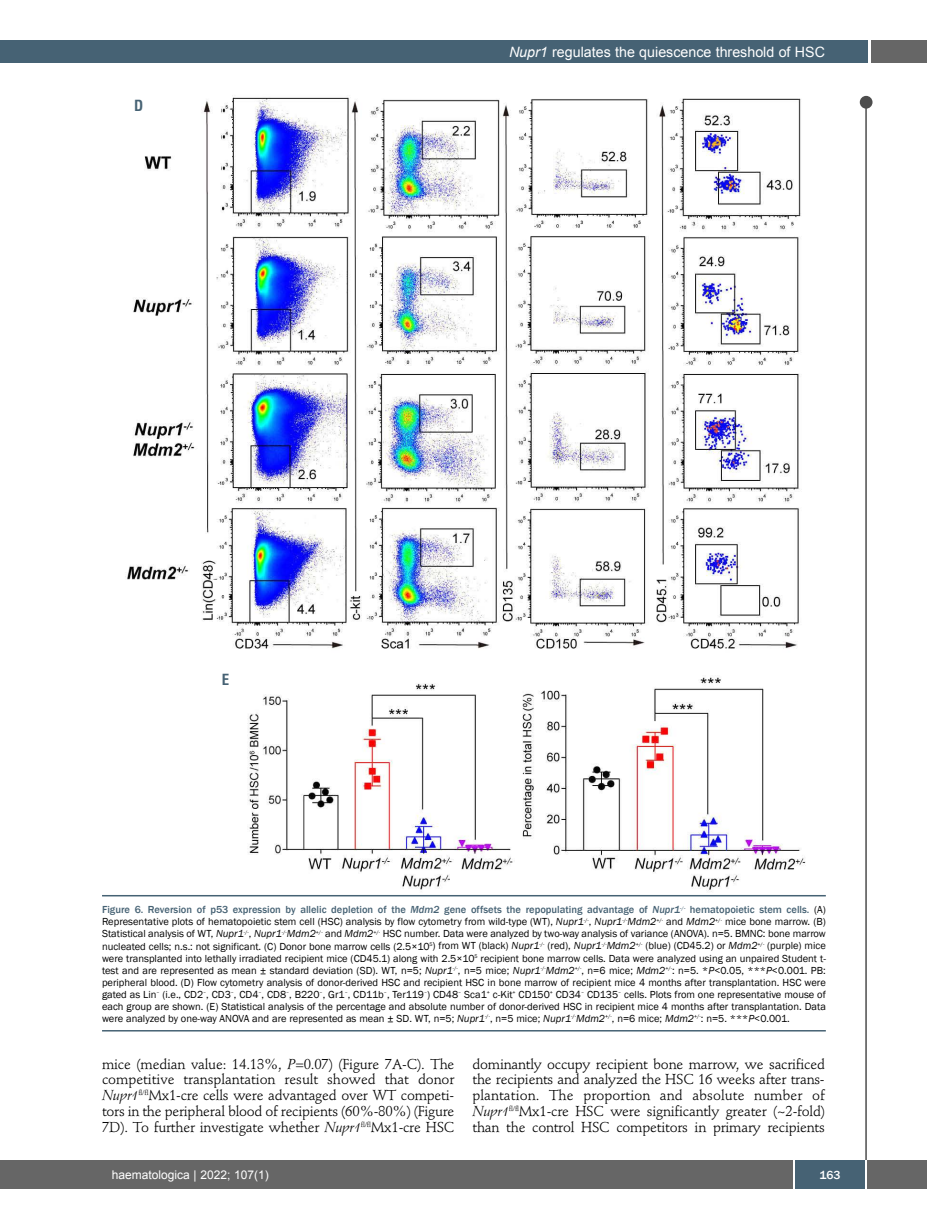
<style>
.page{position:relative;width:927px;height:1225px;background:#fff}
.page>*{position:absolute;margin:0;border:0;box-sizing:border-box;transform-origin:0 0}
.t1{font:700 condensed 15px "Helvetica";color:#466274}
.t2{font:14.25px/15.9px "Stempel Schneidler";letter-spacing:-.015em;color:#000;text-align:justify}
.t3{font:14.25px "Arial";color:#fff}
.t4{font:12px "Arial";color:#fff}
.t5{font:500 12px "Franklin Gothic";color:#fff}
.t6{font:10.5px/12px "Franklin Gothic";color:#000;text-align:justify}
.s1{font-style:italic}
.s2{font-weight:500;color:#466274}
.s3{font-weight:500;font-style:italic;color:#466274}
</style>
<div class="page">
<div style="left:860px;top:96px;width:12px;height:13px;background:#4d4d4d;border-radius:50%"></div>
<hr style="left:865px;top:98px;width:2px;height:1062px;background:#4d4d4d">
<div style="left:871px;top:40px;width:56px;height:22px;background:#666"></div>
<div style="left:18px;top:40px;width:849px;height:22px;background:#466274"></div>
<div style="left:17px;top:1160px;width:910px;height:28px;background:#666"></div>
<div style="left:795px;top:1160px;width:70px;height:28px;background:#466274"></div>
<hr style="left:793px;top:1160px;width:2px;height:28px;background:#fff">
<hr style="left:865px;top:1160px;width:2px;height:28px;background:#fff">
<div style="left:0;top:40px;width:19px;height:22px;background:#466274"></div>
<div style="left:0;top:1160px;width:18px;height:28px;background:#666"></div>
<img style="left:103px;top:95px;width:713px;height:802px">
<hr style="left:102px;top:895px;width:724px;height:1px;background:#466274">
<hr style="left:102px;top:1030px;width:724px;height:1px;background:#466274">
<h1 class="t1" style="left:134px;top:100px;width:11px">D</h1>
<h1 class="t1" style="left:222px;top:674px;width:9px">E</h1>
<h2 class="t3" style="left:509px;top:44px;width:318px"><span class="s1">Nupr1</span> regulates the quiescence threshold of HSC</h2>
<p class="t6" style="left:102px;top:903px;width:725px"><span class="s2">Figure 6. Reversion of p53 expression by allelic depletion of the</span> <span class="s3">Mdm2</span> <span class="s2">gene offsets the repopulating advantage of</span> <span class="s3">Nupr1</span><sup>-/-</sup> <span class="s2">hematopoietic stem cells.</span> (A)<br>Representative plots of hematopoietic stem cell (HSC) analysis by flow cytometry from wild-type (WT), <span class="s1">Nupr1</span><sup>-/-</sup>, <span class="s1">Nupr1</span><sup>-/</sup><sup>-</sup><span class="s1">Mdm2</span><sup>+/-</sup> and <span class="s1">Mdm2</span><sup>+/-</sup> mice bone marrow. (B)<br>Statistical analysis of WT, <span class="s1">Nupr1</span><sup>-/-</sup>, <span class="s1">Nupr1</span><sup>-/</sup><sup>-</sup><span class="s1">Mdm2</span><sup>+/-</sup> and <span class="s1">Mdm2</span><sup>+/-</sup> HSC number. Data were analyzed by two-way analysis of variance (ANOVA). n=5. BMNC: bone marrow nucleated cells; n.s.: not significant. (C) Donor bone marrow cells (2.5×10<sup>5</sup>) from WT (black) <span class="s1">Nupr1</span><sup>-/-</sup> (red), <span class="s1">Nupr1</span><sup>-/</sup><sup>-</sup><span class="s1">Mdm2</span><sup>+/-</sup> (blue) (CD45.2) or <span class="s1">Mdm2</span><sup>+/-</sup> (purple) mice were transplanted into lethally irradiated recipient mice (CD45.1) along with 2.5×10<sup>5</sup> recipient bone marrow cells. Data were analyzed using an unpaired Student t&shy;test and are represented as mean ± standard deviation (SD). WT, n=5; <span class="s1">Nupr1</span><sup>-/-</sup>, n=5 mice; <span class="s1">Nupr1</span><sup>-/</sup><sup>-</sup><span class="s1">Mdm2</span><sup>+/-</sup>, n=6 mice; <span class="s1">Mdm2</span><sup>+/-</sup>: n=5. *<span class="s1">P</span>&lt;0.05, ***<span class="s1">P</span>&lt;0.001. PB: peripheral blood. (D) Flow cytometry analysis of donor-derived HSC and recipient HSC in bone marrow of recipient mice 4 months after transplantation. HSC were gated as Lin<sup>–</sup> (i.e., CD2<sup>–</sup>, CD3<sup>–</sup>, CD4<sup>–</sup>, CD8<sup>–</sup>, B220<sup>–</sup>, Gr1<sup>–</sup>, CD11b<sup>–</sup>, Ter119<sup>–</sup>) CD48<sup>–</sup> Sca1<sup>+</sup> c-Kit<sup>+</sup> CD150<sup>+</sup> CD34<sup>–</sup> CD135<sup>–</sup> cells. Plots from one representative mouse of each group are shown. (E) Statistical analysis of the percentage and absolute number of donor-derived HSC in recipient mice 4 months after transplantation. Data were analyzed by one-way ANOVA and are represented as mean ± SD. WT, n=5; <span class="s1">Nupr1</span><sup>-/-</sup>, n=5 mice; <span class="s1">Nupr1</span><sup>-/</sup><sup>-</sup><span class="s1">Mdm2</span><sup>+/-</sup>, n=6 mice; <span class="s1">Mdm2</span><sup>+/-</sup>: n=5. ***<span class="s1">P</span>&lt;0.001.</p>
<p class="t2" style="left:102px;top:1057px;width:354px">mice (median value: 14.13%, <span class="s1">P</span>=0.07) (Figure 7A-C). The competitive transplantation result showed that donor <span class="s1">Nupr1</span><sup>fl/fl</sup>Mx1-cre cells were advantaged over WT competi&shy;tors in the peripheral blood of recipients (60%-80%) (Figure 7D). To further investigate whether <span class="s1">Nupr1</span><sup>fl/fl</sup>Mx1-cre HSC</p>
<p class="t2" style="left:472px;top:1057px;width:354px">dominantly occupy recipient bone marrow, we sacrificed the recipients and analyzed the HSC 16 weeks after trans&shy;plantation. The proportion and absolute number of <span class="s1">Nupr1</span><sup>fl/fl</sup>Mx1-cre HSC were significantly greater (~2-fold) than the control HSC competitors in primary recipients</p>
<p class="t4" style="left:112px;top:1168px;width:158px">haematologica | 2022; 107(1)</p>
<p class="t5" style="left:819px;top:1167px;width:22px">163</p>
</div>
